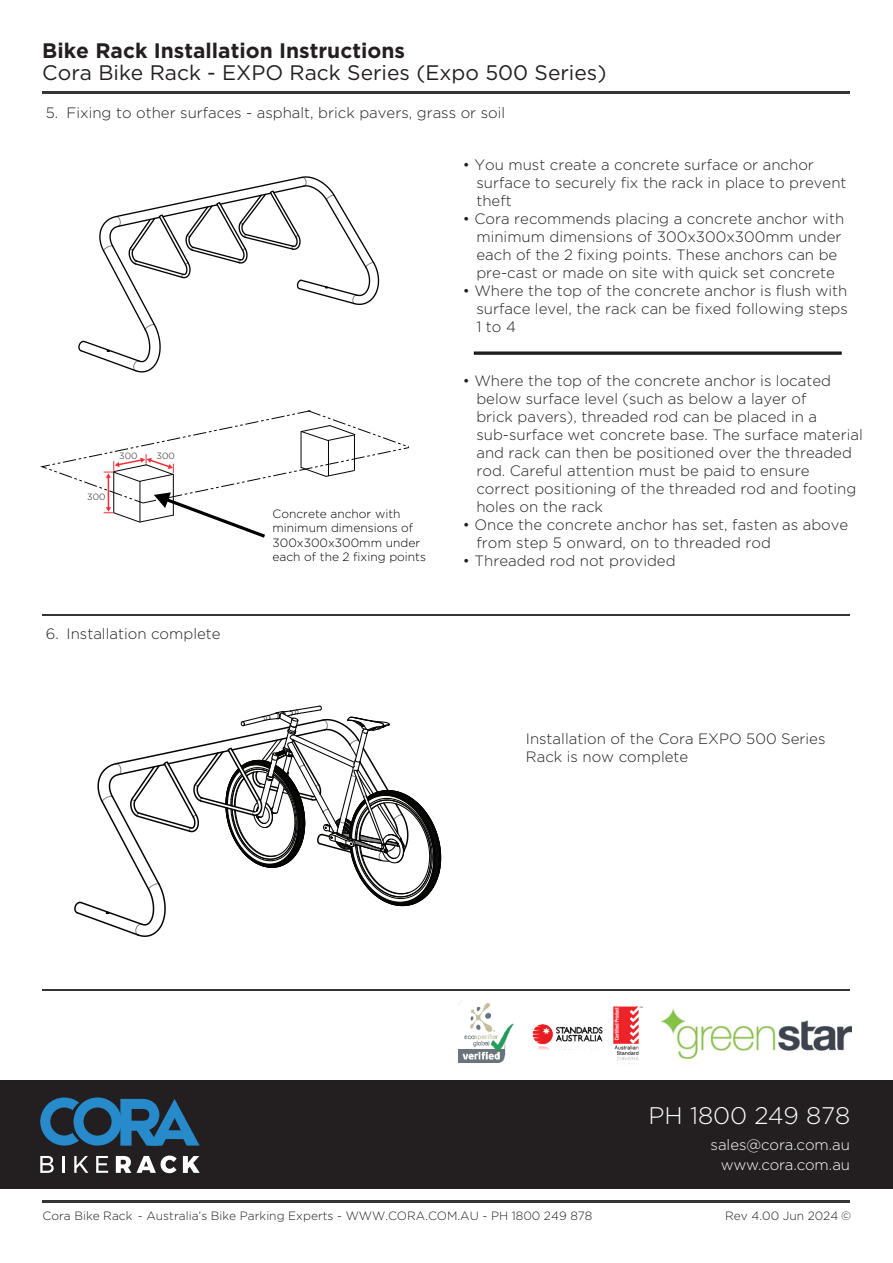
<style>
.page{position:relative;width:893px;height:1263px;background:#fff}
.page>*{position:absolute;margin:0;border:0;box-sizing:border-box;transform-origin:0 0}
.t1{font:300 24px "Gotham";letter-spacing:-.005em;color:#fff}
.t2{font:21px "Gotham";color:#231f20}
.t3{font:700 21px "Gotham";color:#231f20}
.t4{font:300 15px/18px "Gotham";color:#231f20}
.t5{font:300 15px/19.5px "Gotham";color:#fff;text-align:right}
.t6{font:300 12px "Gotham";color:#231f20}
.t7{font:300 12px/14.4px "Gotham";color:#000}
.t8{font:300 9px "Gotham";color:#231f20}
</style>
<div class="page">
<svg style="left:78px;top:176px;width:302px;height:197px"></svg>
<svg style="left:40px;top:410px;width:370px;height:128px"></svg>
<svg style="left:74px;top:705px;width:368px;height:232px"></svg>
<hr style="left:42px;top:91px;width:808px;height:2px;background:#363434">
<div style="left:474px;top:352px;width:367px;height:2px;background:#363434;border:1px solid #040503"></div>
<hr style="left:42px;top:614px;width:808px;height:2px;background:#363434">
<hr style="left:42px;top:989px;width:808px;height:2px;background:#363434">
<hr style="left:42px;top:1200px;width:808px;height:3px;background:#363434">
<img style="left:458px;top:1001px;width:56px;height:62px">
<img style="left:660px;top:1009px;width:192px;height:50px">
<div style="left:0;top:1080px;width:893px;height:109px;background:#231f20"></div>
<img style="left:532px;top:1006px;width:111px;height:58px">
<svg style="left:40px;top:1156px;width:14px;height:17px"></svg>
<hr style="left:62px;top:1156px;width:3px;height:17px;background:#fff">
<svg style="left:74px;top:1156px;width:14px;height:17px"></svg>
<svg style="left:96px;top:1156px;width:12px;height:17px"></svg>
<svg style="left:116px;top:1156px;width:15px;height:17px"></svg>
<svg style="left:137px;top:1155px;width:40px;height:18px"></svg>
<svg style="left:183px;top:1156px;width:17px;height:17px"></svg>
<svg style="left:40px;top:1097px;width:160px;height:49px"></svg>
<h2 class="t3" style="left:42px;top:36px;width:364px">Bike Rack Installation Instructions</h2>
<h2 class="t2" style="left:42px;top:59px;width:566px">Cora Bike Rack - EXPO Rack Series (Expo 500 Series)</h2>
<p class="t4" style="left:46px;top:103px;width:461px">5. Fixing to other surfaces - asphalt, brick pavers, grass or soil</p>
<p class="t8" style="left:87px;top:491px;width:20px">300</p>
<p class="t8" style="left:119px;top:450px;width:20px">300</p>
<p class="t8" style="left:157px;top:450px;width:20px">300</p>
<p class="t4" style="left:46px;top:624px;width:176px">6. Installation complete</p>
<p class="t7" style="left:273px;top:506px;width:155px">Concrete anchor with minimum dimensions of<br>300x300x300mm under each of the 2 fixing points</p>
<p class="t4" style="left:476px;top:155px;width:372px;text-indent:-14px">• You must create a concrete surface or anchor surface to securely fix the rack in place to prevent theft</p>
<p class="t4" style="left:476px;top:209px;width:369px;text-indent:-14px">• Cora recommends placing a concrete anchor with minimum dimensions of 300x300x300mm under each of the 2 fixing points. These anchors can be pre-cast or made on site with quick set concrete</p>
<p class="t4" style="left:476px;top:281px;width:373px;text-align:justify;text-indent:-14px">• Where the top of the concrete anchor is flush with surface level, the rack can be fixed following steps 1 to 4</p>
<p class="t4" style="left:476px;top:371px;width:388px;text-indent:-14px">• Where the top of the concrete anchor is located below surface level (such as below a layer of<br>brick pavers), threaded rod can be placed in a sub-surface wet concrete base. The surface material and rack can then be positioned over the threaded rod. Careful attention must be paid to ensure correct positioning of the threaded rod and footing holes on the rack</p>
<p class="t4" style="left:476px;top:515px;width:373px;text-indent:-14px">• Once the concrete anchor has set, fasten as above from step 5 onward, on to threaded rod</p>
<p class="t4" style="left:463px;top:551px;width:214px">• Threaded rod not provided</p>
<p class="t4" style="left:526px;top:729px;width:301px">Installation of the Cora EXPO 500 Series<br>Rack is now complete</p>
<h1 class="t1" style="left:649px;top:1100px;width:203px">PH 1800 249 878</h1>
<p class="t5" style="left:711px;top:1135px;width:141px">sales@cora.com.au www.cora.com.au</p>
<p class="t6" style="left:43px;top:1208px;width:551px">Cora Bike Rack - Australia’s Bike Parking Experts - WWW.CORA.COM.AU - PH 1800 249 878</p>
<p class="t6" style="left:725px;top:1208px;width:127px">Rev 4.00 Jun 2024 ©</p>
</div>
